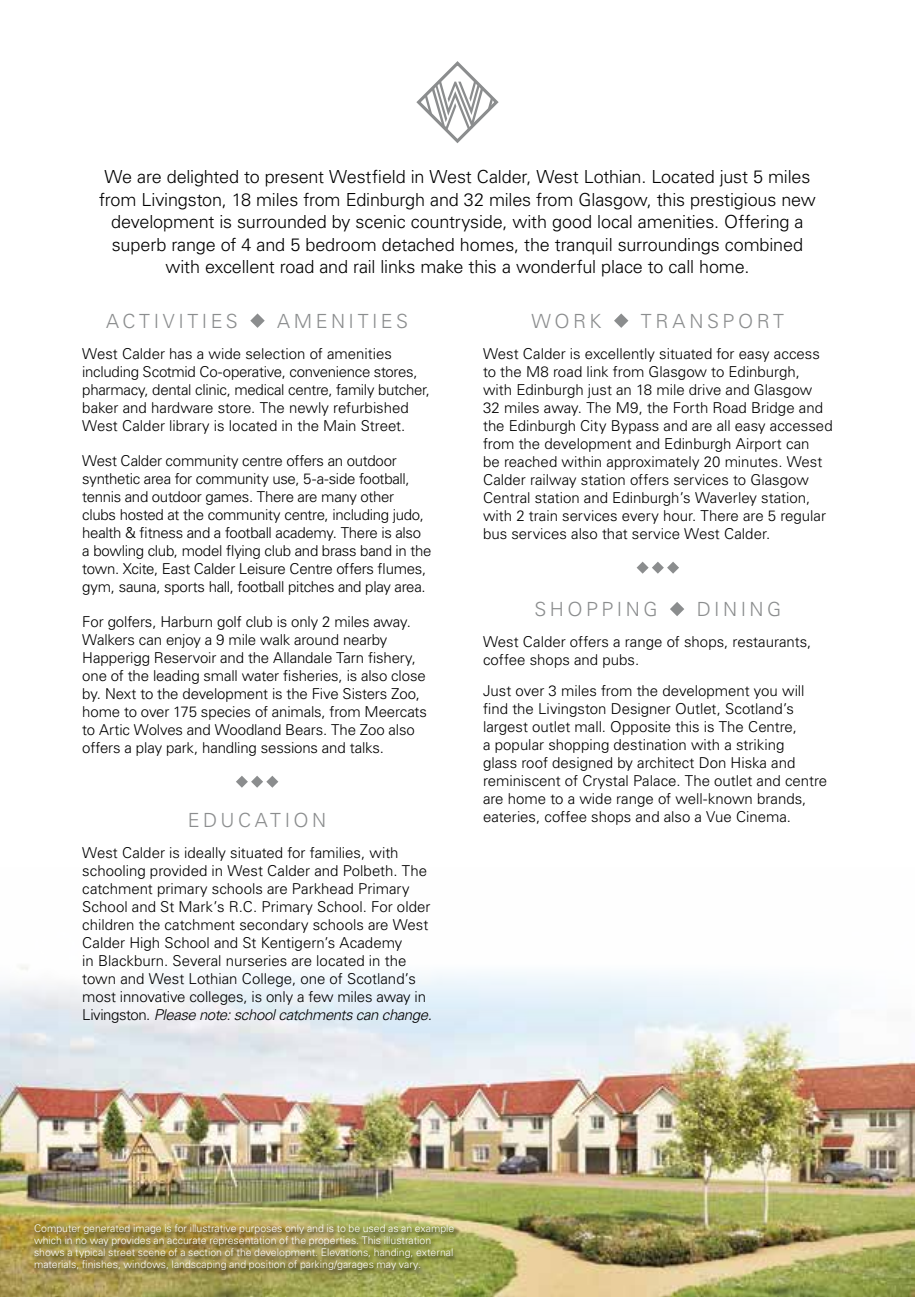
<style>
.page{position:relative;width:915px;height:1297px;background:#fff}
.page>*{position:absolute;margin:0;border:0;box-sizing:border-box;transform-origin:0 0}
.t1{font:300 19.5px "Univers LT Std";letter-spacing:.18em;color:#8b8d8e}
.t2{font:300 18px/22.5px "Univers LT Std";letter-spacing:-.01em;color:#000;text-align:center}
.t3{font:300 15px/18px "Univers LT Std";letter-spacing:-.005em;color:#000}
.t4{font:300 10.5px/12px "Univers LT Std";color:#fff}
.s1{font-style:italic}
</style>
<div class="page">
<img style="left:0;top:966px;width:914px;height:331px">
<svg style="left:416px;top:61px;width:83px;height:82px"></svg>
<svg style="left:250px;top:313px;width:15px;height:15px"></svg>
<svg style="left:236px;top:776px;width:42px;height:12px"></svg>
<svg style="left:614px;top:313px;width:14px;height:15px"></svg>
<svg style="left:636px;top:562px;width:43px;height:12px"></svg>
<svg style="left:670px;top:602px;width:14px;height:14px"></svg>
<svg style="left:31px;top:1221px;width:428px;height:55px;background:#998f4b"></svg>
<p class="t2" style="left:99px;top:165px;width:718px">We are delighted to present Westfield in West Calder, West Lothian. Located just 5 miles from Livingston, 18 miles from Edinburgh and 32 miles from Glasgow, this prestigious new development is surrounded by scenic countryside, with good local amenities. Offering a superb range of 4 and 5 bedroom detached homes, the tranquil surroundings combined with excellent road and rail links make this a wonderful place to call home.</p>
<h1 class="t1" style="left:106px;top:309px;width:133px">ACTIVITIES</h1>
<h1 class="t1" style="left:277px;top:309px;width:132px">AMENITIES</h1>
<p class="t3" style="left:82px;top:344px;width:349px">West Calder has a wide selection of amenities including Scotmid Co-operative, convenience stores, pharmacy, dental clinic, medical centre, family butcher, baker and hardware store. The newly refurbished West Calder library is located in the Main Street.</p>
<p class="t3" style="left:82px;top:451px;width:350px">West Calder community centre offers an outdoor synthetic area for community use, 5-a-side football, tennis and outdoor games. There are many other clubs hosted at the community centre, including judo, health &amp; fitness and a football academy. There is also a bowling club, model flying club and brass band in the town. Xcite, East Calder Leisure Centre offers flumes, gym, sauna, sports hall, football pitches and play area.</p>
<p class="t3" style="left:82px;top:612px;width:346px">For golfers, Harburn golf club is only 2 miles away.<br>Walkers can enjoy a 9 mile walk around nearby Happerigg Reservoir and the Allandale Tarn fishery, one of the leading small water fisheries, is also close by. Next to the development is the Five Sisters Zoo, home to over 175 species of animals, from Meercats to Artic Wolves and Woodland Bears. The Zoo also offers a play park, handling sessions and talks.</p>
<h1 class="t1" style="left:531px;top:309px;width:71px">WORK</h1>
<h1 class="t1" style="left:640px;top:309px;width:145px">TRANSPORT</h1>
<p class="t3" style="left:483px;top:344px;width:351px">West Calder is excellently situated for easy access to the M8 road link from Glasgow to Edinburgh, with Edinburgh just an 18 mile drive and Glasgow 32 miles away. The M9, the Forth Road Bridge and the Edinburgh City Bypass and are all easy accessed from the development and Edinburgh Airport can<br>be reached within approximately 20 minutes. West Calder railway station offers services to Glasgow Central station and Edinburgh’s Waverley station, with 2 train services every hour. There are 5 regular bus services also that service West Calder.</p>
<h1 class="t1" style="left:534px;top:598px;width:124px">SHOPPING</h1>
<h1 class="t1" style="left:696px;top:598px;width:86px">DINING</h1>
<p class="t3" style="left:483px;top:633px;width:330px">West Calder offers a range of shops, restaurants, coffee shops and pubs.</p>
<p class="t3" style="left:483px;top:681px;width:345px">Just over 3 miles from the development you will find the Livingston Designer Outlet, Scotland’s largest outlet mall. Opposite this is The Centre,<br>a popular shopping destination with a striking<br>glass roof designed by architect Don Hiska and reminiscent of Crystal Palace. The outlet and centre are home to a wide range of well-known brands, eateries, coffee shops and also a Vue Cinema.</p>
<h1 class="t1" style="left:188px;top:809px;width:140px">EDUCATION</h1>
<p class="t3" style="left:82px;top:844px;width:355px">West Calder is ideally situated for families, with schooling provided in West Calder and Polbeth. The catchment primary schools are Parkhead Primary School and St Mark’s R.C. Primary School. For older children the catchment secondary schools are West Calder High School and St Kentigern’s Academy<br>in Blackburn. Several nurseries are located in the town and West Lothian College, one of Scotland’s most innovative colleges, is only a few miles away in L i v i n g s t o n . <span class="s1">Pleasenote:schoolcatchmentscanchange.</span></p>
<p class="t4" style="left:34px;top:1222px;width:422px">Computer generated image is for illustrative purposes only and is to be used as an example which in no way provides an accurate representation of the properties. This illustration shows a typical street scene of a section of the development. Elevations, handing, external materials, finishes, windows, landscaping and position of parking/garages may vary.</p>
</div>
